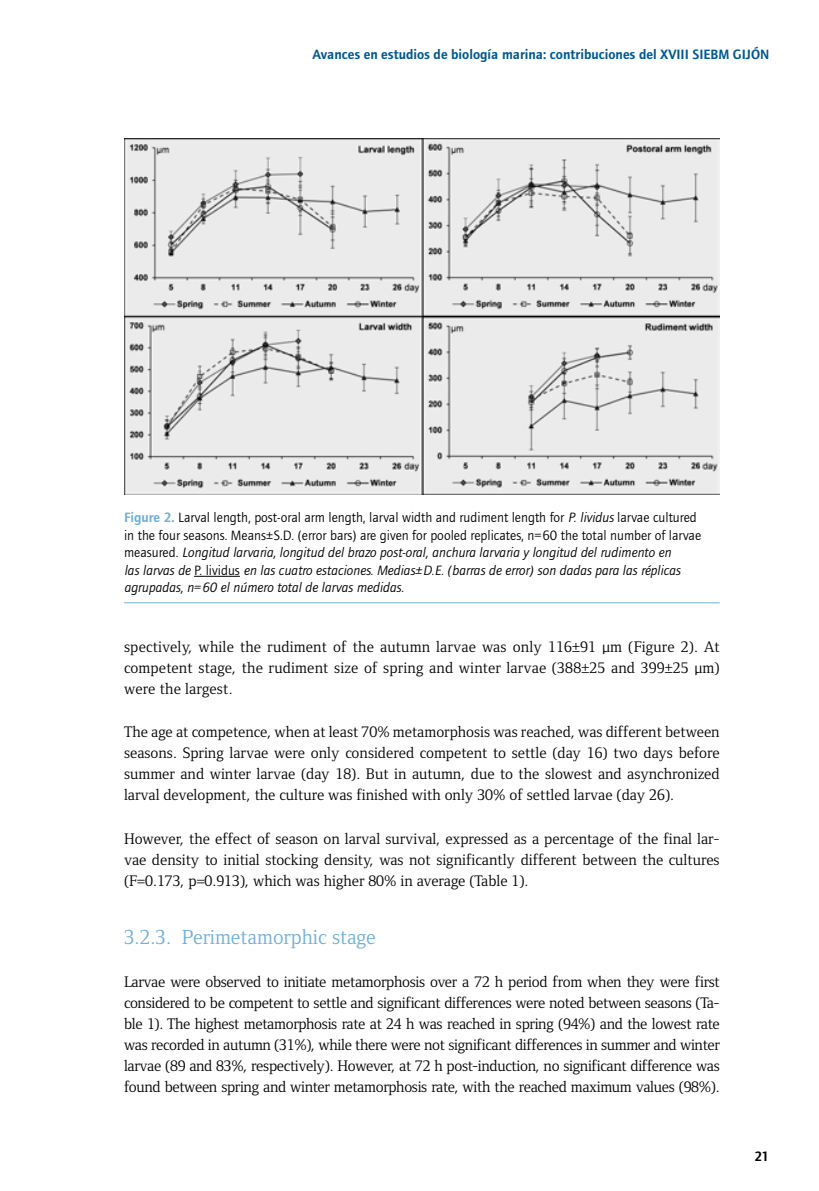
<style>
.page{position:relative;width:819px;height:1191px;background:#fff}
.page>*{position:absolute;margin:0;border:0;box-sizing:border-box;transform-origin:0 0}
._03_Ladillo{font:21px "Foundry Form Serif";color:#70afd7}
._00_Textogeneralingl{font:15.75px/21px "Foundry Form Serif";color:#000;text-align:justify}
._04_Pies_de_foto{font:italic 14px/17.5px "Foundry Journal";color:#000}
.t1{font:600 14px "Foundry Journal";color:#005991}
.t2{font:600 14px "Foundry Journal";color:#000}
.s1{font-weight:600;font-style:normal;color:#70afd7}
.s2{font-style:normal}
</style>
<div class="page">
<hr style="left:194px;top:576px;width:46px;height:1px;background:#000">
<hr style="left:124px;top:602px;width:595px;height:1px;background:#70afd7">
<img style="left:124px;top:139px;width:595px;height:356px">
<p class="t1" style="left:312px;top:47px;width:458px">Avances en estudios de biología marina: contribuciones del XVIII SIEBM GIJÓN</p>
<p class="_04_Pies_de_foto" style="left:124px;top:509px;width:578px"><span class="s1">Figure 2.</span> <span class="s2">Larval length, post-oral arm length, larval width and rudiment length for</span> P. lividus <span class="s2">larvae cultured in the four seasons. Means±S.D. (error bars) are given for pooled replicates, n=60 the total number of larvae measured.</span> Longitud larvaria, longitud del brazo post-oral, anchura larvaria y longitud del rudimento en<br>las larvas de <span class="s2">P. lividus</span> en las cuatro estaciones. Medias±D.E. (barras de error) son dadas para las réplicas agrupadas, n=60 el número total de larvas medidas.</p>
<p class="_00_Textogeneralingl" style="left:124px;top:636px;width:597px">spectively, while the rudiment of the autumn larvae was only 116±91 µm (Figure 2). At competent stage, the rudiment size of spring and winter larvae (388±25 and 399±25 µm) were the largest.</p>
<p class="_00_Textogeneralingl" style="left:124px;top:721px;width:597px">The age at competence, when at least 70% metamorphosis was reached, was different between seasons. Spring larvae were only considered competent to settle (day 16) two days before summer and winter larvae (day 18). But in autumn, due to the slowest and asynchronized larval development, the culture was finished with only 30% of settled larvae (day 26).</p>
<p class="_00_Textogeneralingl" style="left:124px;top:827px;width:597px">However, the effect of season on larval survival, expressed as a percentage of the final lar&shy;vae density to initial stocking density, was not significantly different between the cultures (F=0.173, p=0.913), which was higher 80% in average (Table 1).</p>
<p class="_03_Ladillo" style="left:124px;top:925px;width:253px">3.2.3. Perimetamorphic stage</p>
<p class="_00_Textogeneralingl" style="left:124px;top:971px;width:597px">Larvae were observed to initiate metamorphosis over a 72 h period from when they were first considered to be competent to settle and significant differences were noted between seasons (Ta&shy;ble 1). The highest metamorphosis rate at 24 h was reached in spring (94%) and the lowest rate was recorded in autumn (31%), while there were not significant differences in summer and winter larvae (89 and 83%, respectively). However, at 72 h post-induction, no significant difference was found between spring and winter metamorphosis rate, with the reached maximum values (98%).</p>
<p class="t2" style="left:754px;top:1148px;width:16px">21</p>
</div>
